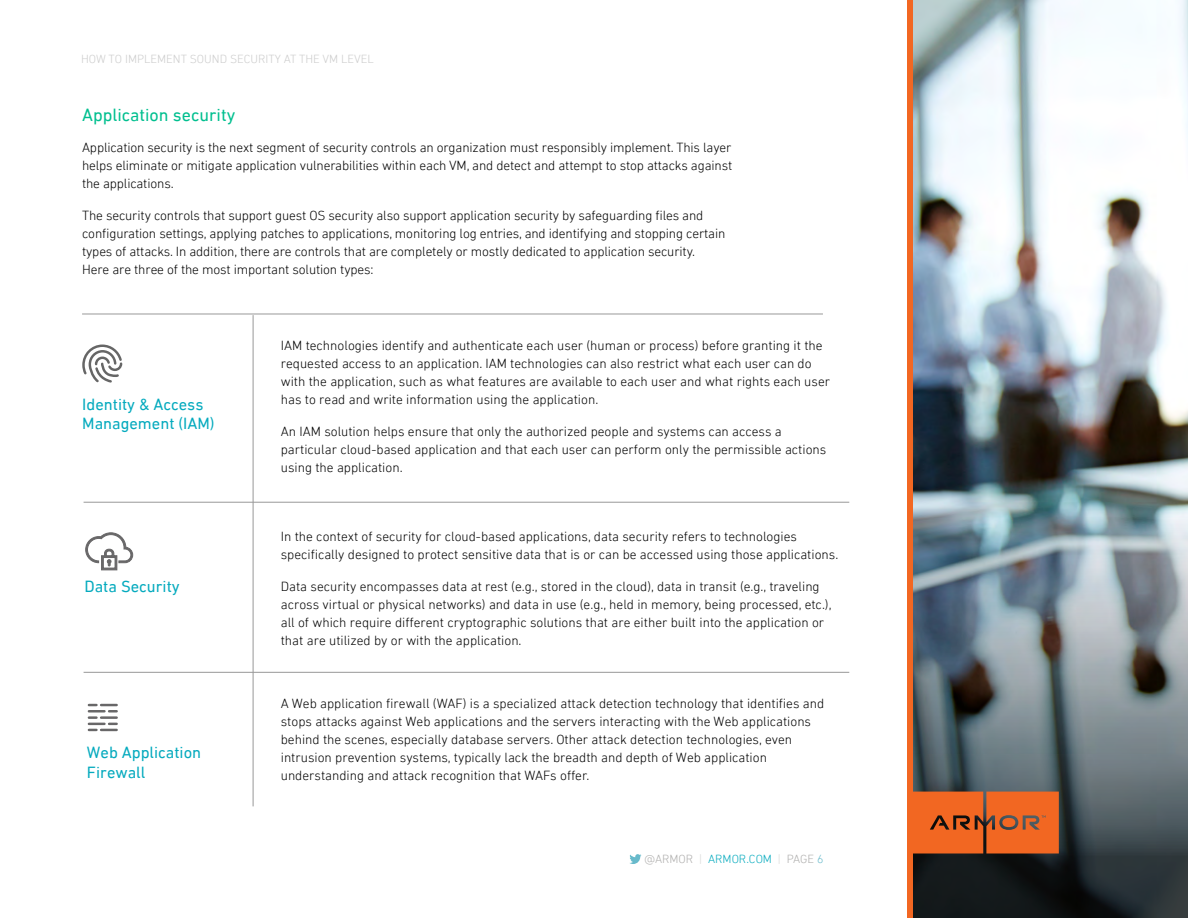
<style>
.page{position:relative;width:1188px;height:918px;background:#fff}
.page>*{position:absolute;margin:0;border:0;box-sizing:border-box;transform-origin:0 0}
.t1{font:18px "DIN Next LT Pro";color:#00bf8f}
.t2{font:16.5px/19.5px "DIN Next LT Pro";color:#05aabe}
.t3{font:300 13.5px/18px "DIN Next LT Pro";color:#000}
.t4{font:300 12px "DIN Next LT Pro";color:#ccc}
.t5{font:300 12px "DIN Next LT Pro";color:#afaead}
.s1{color:#d7d7d6}
.s2{color:#05aabe}
.s3{color:#68bacb}
</style>
<div class="page">
<svg style="left:629px;top:854px;width:12px;height:10px"></svg>
<img style="left:912px;top:0;width:276px;height:483px">
<img style="left:912px;top:483px;width:276px;height:435px">
<div style="left:907px;top:0;width:5px;height:918px;background:#f26722"></div>
<svg style="left:912px;top:792px;width:147px;height:62px;background:#dd6123"></svg>
<hr style="left:84px;top:502px;width:765px;height:1px;background:#989898">
<hr style="left:84px;top:672px;width:765px;height:1px;background:#989898">
<hr style="left:253px;top:315px;width:1px;height:491px;background:#989898">
<svg style="left:82px;top:344px;width:41px;height:39px"></svg>
<svg style="left:85px;top:532px;width:48px;height:38px"></svg>
<svg style="left:89px;top:704px;width:28px;height:27px"></svg>
<hr style="left:82px;top:314px;width:741px;height:1px;background:#989898">
<p class="t4" style="left:81px;top:52px;width:295px">HOW TO IMPLEMENT SOUND SECURITY AT THE VM LEVEL</p>
<h1 class="t1" style="left:82px;top:104px;width:155px">Application security</h1>
<p class="t3" style="left:82px;top:138px;width:652px;text-align:justify">Application security is the next segment of security controls an organization must responsibly implement. This layer helps eliminate or mitigate application vulnerabilities within each VM, and detect and attempt to stop attacks against the applications.</p>
<p class="t3" style="left:82px;top:206px;width:645px">The security controls that support guest OS security also support application security by safeguarding files and configuration settings, applying patches to applications, monitoring log entries, and identifying and stopping certain types of attacks. In addition, there are controls that are completely or mostly dedicated to application security.<br>Here are three of the most important solution types:</p>
<p class="t2" style="left:82px;top:394px;width:134px">Identity &amp; Access<br>Management (IAM)</p>
<p class="t2" style="left:84px;top:576px;width:97px">Data Security</p>
<p class="t2" style="left:87px;top:743px;width:116px">Web Application<br>Firewall</p>
<p class="t3" style="left:281px;top:337px;width:551px">IAM technologies identify and authenticate each user (human or process) before granting it the requested access to an application. IAM technologies can also restrict what each user can do with the application, such as what features are available to each user and what rights each user has to read and write information using the application.</p>
<p class="t3" style="left:281px;top:422px;width:547px">An IAM solution helps ensure that only the authorized people and systems can access a particular cloud-based application and that each user can perform only the permissible actions using the application.</p>
<p class="t3" style="left:281px;top:527px;width:559px">In the context of security for cloud-based applications, data security refers to technologies specifically designed to protect sensitive data that is or can be accessed using those applications.</p>
<p class="t3" style="left:281px;top:577px;width:552px">Data security encompasses data at rest (e.g., stored in the cloud), data in transit (e.g., traveling across virtual or physical networks) and data in use (e.g., held in memory, being processed, etc.), all of which require different cryptographic solutions that are either built into the application or that are utilized by or with the application.</p>
<p class="t3" style="left:281px;top:694px;width:545px">A Web application firewall (WAF) is a specialized attack detection technology that identifies and stops attacks against Web applications and the servers interacting with the Web applications behind the scenes, especially database servers. Other attack detection technologies, even intrusion prevention systems, typically lack the breadth and depth of Web application understanding and attack recognition that WAFs offer.</p>
<p class="t5" style="left:644px;top:852px;width:181px">@ARMOR <span class="s1">|</span> <span class="s2">ARMOR.COM</span> <span class="s1">|</span> PAGE <span class="s3">6</span></p>
</div>
